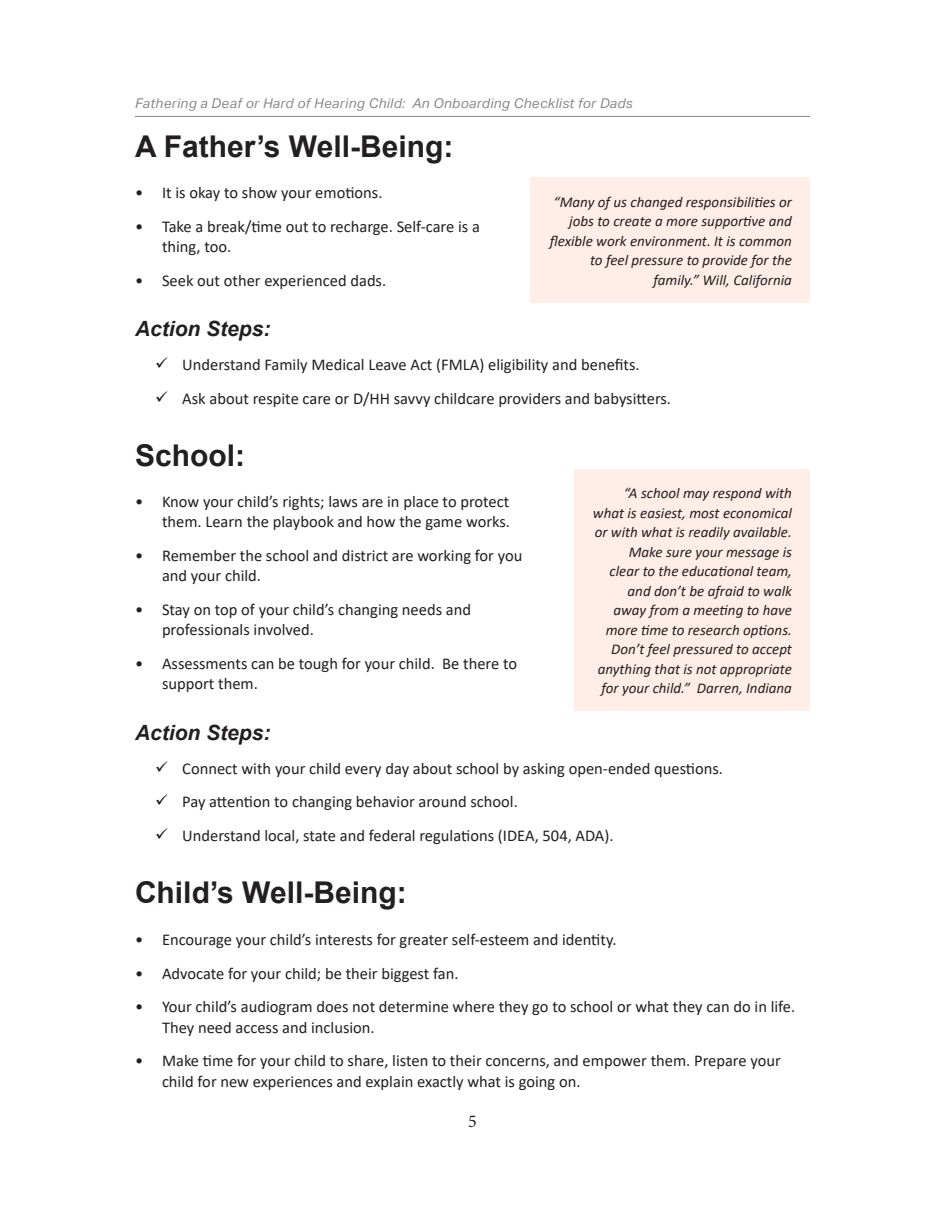
<style>
.page{position:relative;width:945px;height:1215px;background:#fff}
.page>*{position:absolute;margin:0;border:0;box-sizing:border-box;transform-origin:0 0}
.Main_Header_1{font:700 30px "Arial";color:#231f20}
.Action_Steps{font:italic 700 21px "Arial";color:#231f20}
.t1{font:18px "Minion Pro";color:#231f20}
.t2{font:16.5px/20.2px "Calibri";color:#231f20}
.t3{font:italic 15px/19.5px "Calibri";color:#231f20;text-align:right}
.t4{font:italic 13.5px "Aktiv Grotesk";letter-spacing:.03em;color:#878787}
</style>
<div class="page">
<hr style="left:135px;top:116px;width:675px;height:1px;background:#878787">
<div style="left:531px;top:178px;width:279px;height:125px;background:#ffeee8"></div>
<div style="left:574px;top:469px;width:236px;height:242px;background:#ffeee8"></div>
<p class="t4" style="left:135px;top:96px;width:499px">Fathering a Deaf or Hard of Hearing Child: An Onboarding Checklist for Dads</p>
<p class="Main_Header_1" style="left:135px;top:125px;width:320px">A Father’s Well-Being:</p>
<p class="t2" style="left:135px;top:182px;width:249px">• It is okay to show your emotions.</p>
<p class="t2" style="left:162px;top:216px;width:319px;text-indent:-27px">• Take a break/time out to recharge. Self-care is a thing, too.</p>
<p class="t2" style="left:135px;top:270px;width:253px">• Seek out other experienced dads.</p>
<p class="Action_Steps" style="left:135px;top:315px;width:137px">Action Steps:</p>
<p class="t2" style="left:182px;top:354px;width:459px">Understand Family Medical Leave Act (FMLA) eligibility and benefits.</p>
<p class="t2" style="left:182px;top:388px;width:490px">Ask about respite care or D/HH savvy childcare providers and babysitters.</p>
<p class="Main_Header_1" style="left:135px;top:434px;width:112px">School:</p>
<p class="t2" style="left:135px;top:491px;width:377px;text-align:right">• Know your child’s rights; laws are in place to protect them. Learn the playbook and how the game works.</p>
<p class="t2" style="left:162px;top:545px;width:362px;text-indent:-27px">• Remember the school and district are working for you and your child.</p>
<p class="t2" style="left:162px;top:599px;width:311px;text-indent:-27px">• Stay on top of your child’s changing needs and professionals involved.</p>
<p class="t2" style="left:162px;top:653px;width:357px;text-indent:-27px">• Assessments can be tough for your child. Be there to support them.</p>
<p class="Action_Steps" style="left:135px;top:718px;width:137px">Action Steps:</p>
<p class="t2" style="left:182px;top:758px;width:542px">Connect with your child every day about school by asking open-ended questions.</p>
<p class="t2" style="left:182px;top:791px;width:337px">Pay attention to changing behavior around school.</p>
<p class="t2" style="left:182px;top:825px;width:433px">Understand local, state and federal regulations (IDEA, 504, ADA).</p>
<p class="Main_Header_1" style="left:135px;top:872px;width:273px">Child’s Well-Being:</p>
<p class="t2" style="left:135px;top:929px;width:483px">• Encourage your child’s interests for greater self-esteem and identity.</p>
<p class="t2" style="left:135px;top:963px;width:325px">• Advocate for your child; be their biggest fan.</p>
<p class="t2" style="left:162px;top:996px;width:635px;text-indent:-27px">• Your child’s audiogram does not determine where they go to school or what they can do in life.<br>They need access and inclusion.</p>
<p class="t2" style="left:162px;top:1050px;width:620px;text-indent:-27px">• Make time for your child to share, listen to their concerns, and empower them. Prepare your child for new experiences and explain exactly what is going on.</p>
<p class="t3" style="left:550px;top:192px;width:244px">“Many of us changed responsibilities or jobs to create a more supportive and flexible work environment. It is common to feel pressure to provide for the family.” Will, California</p>
<p class="t3" style="left:593px;top:483px;width:201px">“A school may respond with what is easiest, most economical or with what is readily available.<br>Make sure your message is<br>clear to the educational team, and don’t be afraid to walk away from a meeting to have more time to research options.<br>Don’t feel pressured to accept anything that is not appropriate for your child.” Darren, Indiana</p>
<p class="t1" style="left:468px;top:1109px;width:10px">5</p>
</div>
